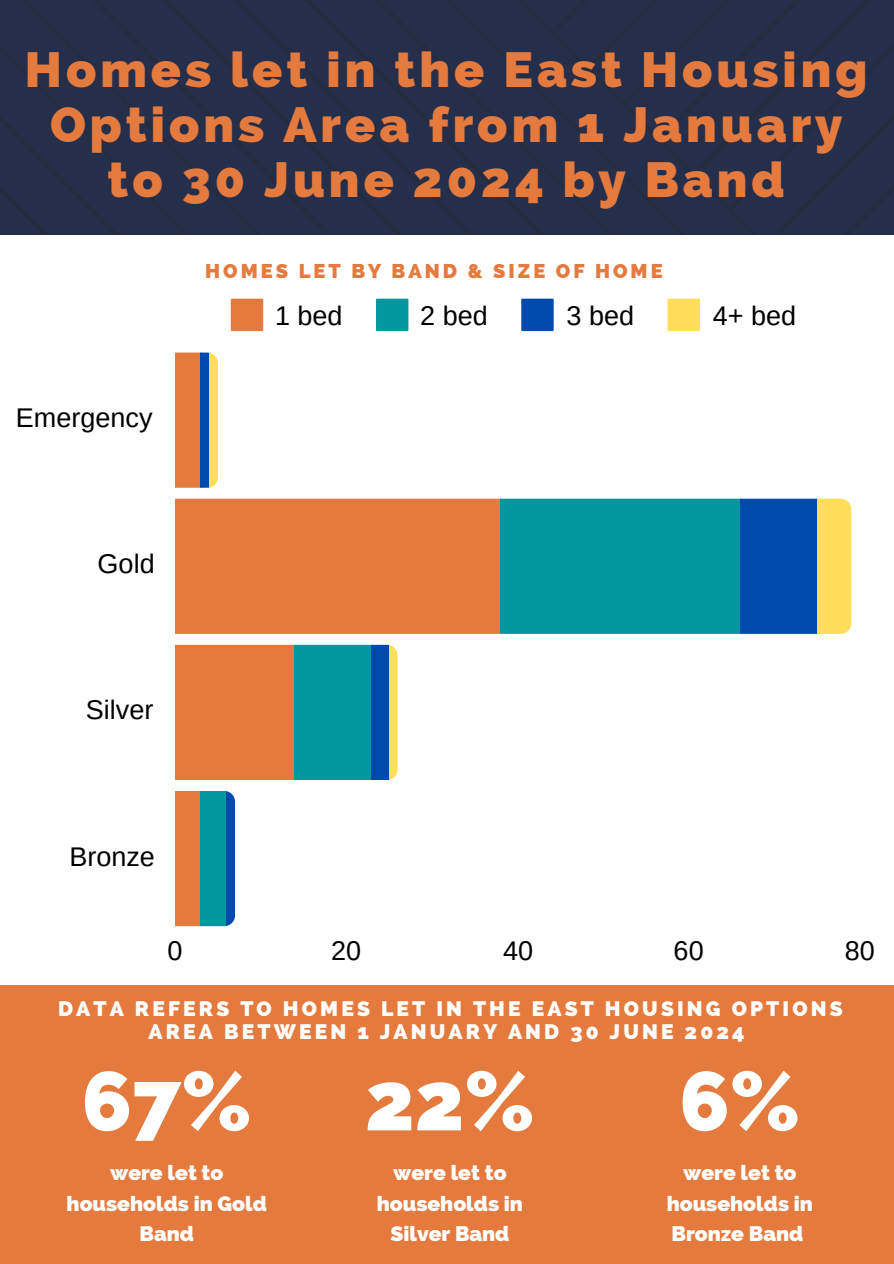
<style>
.page{position:relative;width:894px;height:1264px;background:#fff}
.page>*{position:absolute;margin:0;border:0;box-sizing:border-box;transform-origin:0 0}
.t1{font:800 82.65px "Raleway";color:#fff}
.t2{font:800 49.5px/55.2px "Raleway";letter-spacing:.08em;color:#e57a3e;text-align:center}
.t3{font:27px "Arimo";color:#000}
.t4{font:800 21px/30.5px "Raleway";color:#fff;text-align:center}
.t5{font:800 21px/23.7px "Raleway";letter-spacing:.15em;color:#fff;text-align:center}
.t6{font:800 19.95px "Raleway";letter-spacing:.15em;color:#e57a3e}
</style>
<div class="page">
<div style="left:0;top:0;width:893px;height:235px;background:#252e4a"></div>
<div style="left:0;top:985px;width:893px;height:278px;background:#e57a3e"></div>
<svg style="left:231px;top:299px;width:32px;height:32px"></svg>
<svg style="left:376px;top:299px;width:32px;height:32px"></svg>
<svg style="left:521px;top:299px;width:32px;height:32px"></svg>
<svg style="left:667px;top:299px;width:32px;height:32px"></svg>
<svg style="left:175px;top:352px;width:43px;height:135px;background:#ba855d"></svg>
<svg style="left:175px;top:498px;width:676px;height:136px;background:#7d856e"></svg>
<svg style="left:175px;top:645px;width:222px;height:135px;background:#848469"></svg>
<svg style="left:175px;top:791px;width:60px;height:135px;background:#658176"></svg>
<h2 class="t2" style="left:25px;top:42px;width:843px">Homes let in the East Housing<br>Options Area from 1 January to 30 June 2024 by Band</h2>
<h1 class="t6" style="left:205px;top:260px;width:458px">HOMES LET BY BAND &amp; SIZE OF HOME</h1>
<p class="t3" style="left:16px;top:402px;width:138px">Emergency</p>
<p class="t3" style="left:98px;top:549px;width:59px">Gold</p>
<p class="t3" style="left:86px;top:695px;width:69px">Silver</p>
<p class="t3" style="left:275px;top:300px;width:69px">1 bed</p>
<p class="t3" style="left:420px;top:300px;width:69px">2 bed</p>
<p class="t3" style="left:566px;top:300px;width:69px">3 bed</p>
<p class="t3" style="left:712px;top:300px;width:85px">4+ bed</p>
<p class="t3" style="left:69px;top:841px;width:87px">Bronze</p>
<p class="t3" style="left:167px;top:935px;width:17px">0</p>
<p class="t3" style="left:331px;top:935px;width:32px">20</p>
<p class="t3" style="left:503px;top:935px;width:32px">40</p>
<p class="t3" style="left:673px;top:935px;width:32px">60</p>
<p class="t3" style="left:844px;top:935px;width:32px">80</p>
<p class="t5" style="left:58px;top:996px;width:785px">DATA REFERS TO HOMES LET IN THE EAST HOUSING OPTIONS<br>AREA BETWEEN 1 JANUARY AND 30 JUNE 2024</p>
<p class="t1" style="left:82px;top:1052px;width:171px">67%</p>
<h3 class="t4" style="left:67px;top:1157px;width:202px">were let to households in Gold<br>Band</h3>
<p class="t1" style="left:365px;top:1052px;width:171px">22%</p>
<h3 class="t4" style="left:377px;top:1157px;width:148px">were let to households in<br>Silver Band</h3>
<h1 class="t1" style="left:679px;top:1052px;width:122px">6%</h1>
<p class="t4" style="left:666px;top:1157px;width:148px">were let to households in<br>Bronze Band</p>
</div>
